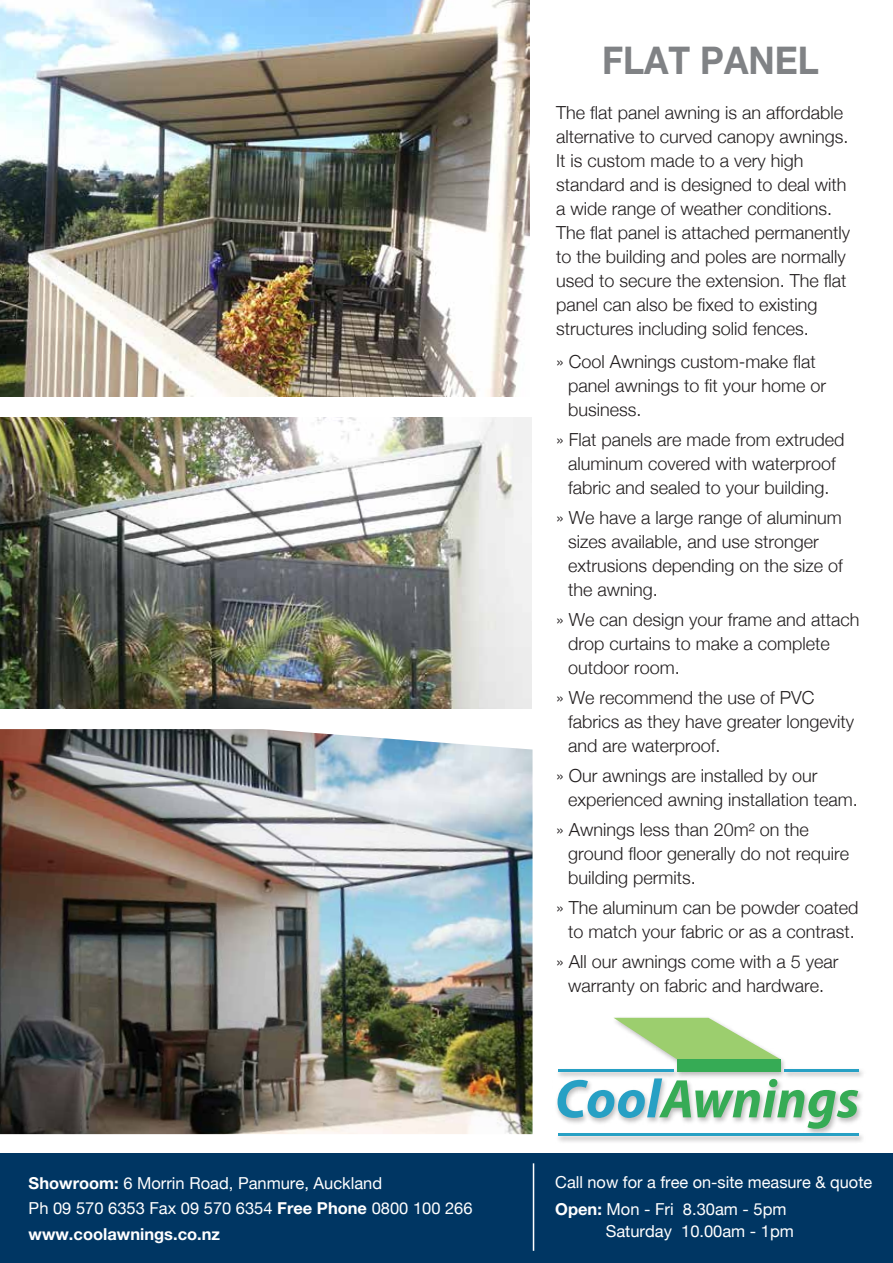
<style>
.page{position:relative;width:893px;height:1263px;background:#fff}
.page>*{position:absolute;margin:0;border:0;box-sizing:border-box;transform-origin:0 0}
.t1{font:700 38.25px "Helvetica Neue";color:#808285;scale:.93 1}
.t2{font:300 18px/24px "Helvetica Neue";color:#231f20}
.t3{font:16.5px/25.5px "Helvetica Neue";color:#fff}
.s1{font-weight:700}
</style>
<div class="page">
<img style="left:557px;top:1017px;width:306px;height:125px">
<svg style="left:558px;top:1078px;width:300px;height:51px"></svg>
<svg style="left:614px;top:1018px;width:167px;height:41px"></svg>
<div style="left:677px;top:1059px;width:104px;height:13px;background:#36ab55"></div>
<hr style="left:558px;top:1069px;width:116px;height:3px;background:#27a0c4">
<hr style="left:558px;top:1133px;width:301px;height:3px;background:#27a0c4">
<hr style="left:785px;top:1069px;width:74px;height:3px;background:#27a0c4">
<div style="left:0;top:1153px;width:893px;height:110px;background:#003663"></div>
<hr style="left:533px;top:1163px;width:1px;height:88px;background:#fff">
<img style="left:0;top:0;width:529px;height:396px">
<img style="left:0;top:417px;width:532px;height:292px">
<img style="left:0;top:729px;width:532px;height:405px">
<h1 class="t1" style="left:602px;top:36px;width:235px">FLAT PANEL</h1>
<p class="t2" style="left:556px;top:100px;width:296px">The flat panel awning is an affordable alternative to curved canopy awnings.<br>It is custom made to a very high standard and is designed to deal with a wide range of weather conditions.<br>The flat panel is attached permanently to the building and poles are normally used to secure the extension. The flat panel can also be fixed to existing structures including solid fences.</p>
<p class="t2" style="left:568px;top:349px;width:260px;text-indent:-12px">» Cool Awnings custom-make flat panel awnings to fit your home or business.</p>
<p class="t2" style="left:556px;top:427px;width:290px;text-align:center">» Flat panels are made from extruded aluminum covered with waterproof fabric and sealed to your building.</p>
<p class="t2" style="left:568px;top:505px;width:276px;text-indent:-12px">» We have a large range of aluminum sizes available, and use stronger extrusions depending on the size of the awning.</p>
<p class="t2" style="left:568px;top:607px;width:293px;text-indent:-12px">» We can design your frame and attach drop curtains to make a complete outdoor room.</p>
<p class="t2" style="left:568px;top:685px;width:288px;text-indent:-12px">» We recommend the use of PVC fabrics as they have greater longevity and are waterproof.</p>
<p class="t2" style="left:568px;top:763px;width:291px;text-indent:-12px">» Our awnings are installed by our experienced awning installation team.</p>
<p class="t2" style="left:568px;top:817px;width:283px;text-indent:-12px">» Awnings less than 20m² on the ground floor generally do not require building permits.</p>
<p class="t2" style="left:556px;top:895px;width:304px;text-align:center">» The aluminum can be powder coated to match your fabric or as a contrast.</p>
<p class="t2" style="left:556px;top:949px;width:284px;text-align:center">» All our awnings come with a 5 year warranty on fabric and hardware.</p>
<p class="t3" style="left:29px;top:1170px;width:445px"><span class="s1">Showroom:</span> 6 Morrin Road, Panmure, Auckland<br>Ph 09 570 6353 Fax 09 570 6354 <span class="s1">Free Phone</span> 0800 100 266 <span class="s1">www.coolawnings.co.nz</span></p>
<p class="t3" style="left:555px;top:1168px;width:319px;line-height:27px">Call now for a free on-site measure &amp; quote<br><span class="s1">Open:</span> Mon - Fri 8.30am - 5pm</p>
<p class="t3" style="left:606px;top:1218px;width:190px">Saturday 10.00am - 1pm</p>
</div>
